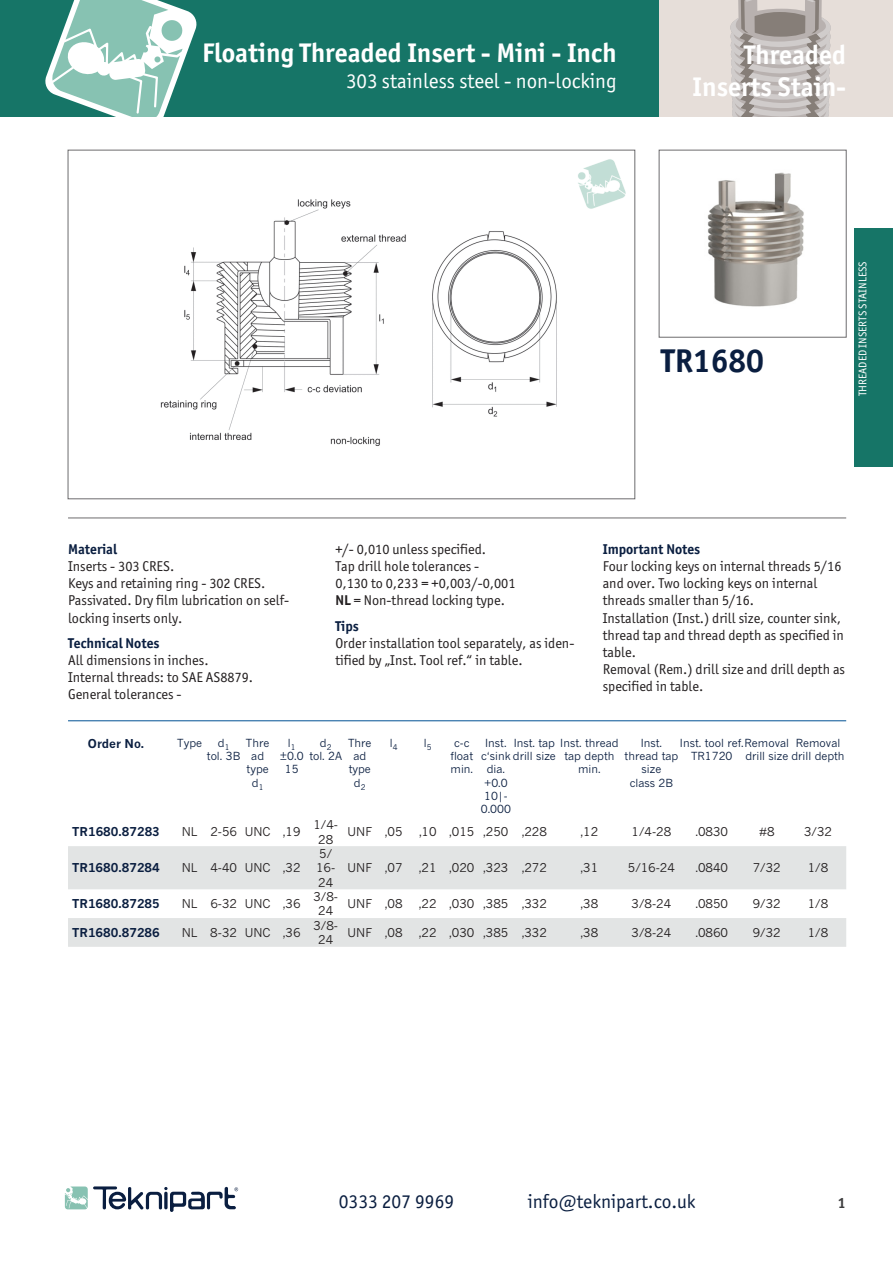
<style>
.page{position:relative;width:893px;height:1263px;background:#fff}
.page>*{position:absolute;margin:0;border:0;box-sizing:border-box;transform-origin:0 0}
.t1{font:700 33px "Officina Sans ITC Pro";color:#0a1e40}
.t2{font:700 27px/32.4px "Officina Sans ITC Pro";color:#fff;text-align:right}
.t3{font:21px "Officina Sans ITC Pro";color:#fff}
.t4{font:19.5px "Officina Sans ITC Pro";color:#0a1e40}
.t5{font:700 15px "Officina Sans ITC Pro";color:#3e3e3f}
.t6{font:14.25px/17.1px "Officina Sans ITC Pro";color:#231f20}
.t7{font:700 14.25px "Officina Sans ITC Pro";color:#0a1e40}
.t8{font:12px/14.4px "News Gothic MT Pro";color:#231f20;text-align:center}
.t9{font:700 12px "News Gothic MT Pro";color:#0a1e40}
.t10{font:11.25px "Officina Sans ITC Pro";color:#fff}
.t11{font:11.1px/13.2px "News Gothic MT Pro";color:#0a1e40;text-align:center}
.s1{font-weight:700}
</style>
<div class="page">
<div style="left:0;top:0;width:659px;height:116px;background:#167567"></div>
<svg style="left:45px;top:0;width:152px;height:116px"></svg>
<div style="left:659px;top:0;width:234px;height:116px;background:#e6ded9"></div>
<svg style="left:726px;top:0;width:109px;height:117px"></svg>
<div style="left:855px;top:228px;width:38px;height:200px;background:#167567"></div>
<div style="left:855px;top:428px;width:38px;height:38px;background:#167567"></div>
<svg style="left:68px;top:846px;width:778px;height:101px;fill:#e2e4e4"></svg>
<img style="left:160px;top:199px;width:397px;height:247px">
<img style="left:578px;top:159px;width:48px;height:50px">
<div style="left:659px;top:150px;width:187px;height:187px;border:1px solid #6d6c6e"></div>
<img style="left:707px;top:172px;width:97px;height:135px">
<svg style="left:64px;top:1185px;width:25px;height:25px"></svg>
<svg style="left:65px;top:1186px;width:173px;height:26px"></svg>
<hr style="left:68px;top:518px;width:778px;height:1px;background:#6d6c6e">
<hr style="left:68px;top:720px;width:778px;height:1px;background:#015194">
<h2 class="t2" style="left:202px;top:36px;width:416px">Floating Threaded Insert - Mini - Inch</h2>
<h3 class="t3" style="left:346px;top:69px;width:272px">303 stainless steel - non-locking</h3>
<h2 class="t2" style="left:693px;top:38px;width:155px">Threaded<br>Inserts Stain-</h2>
<h1 class="t1" style="left:661px;top:340px;width:104px">TR1680</h1>
<p class="t10" style="left:856px;top:396px;width:136px;rotate:-90deg">THREADED INSERTS STAINLESS</p>
<p class="t7" style="left:68px;top:540px;width:51px">Material</p>
<p class="t6" style="left:68px;top:558px;width:223px">Inserts - 303 CRES.<br>Keys and retaining ring - 302 CRES.<br>Passivated. Dry film lubrication on self&shy;locking inserts only.</p>
<p class="t7" style="left:68px;top:634px;width:93px">Technical Notes</p>
<p class="t6" style="left:68px;top:652px;width:187px">All dimensions in inches.<br>Internal threads: to SAE AS8879.<br>General tolerances -</p>
<p class="t6" style="left:335px;top:541px;width:182px">+/- 0,010 unless specified.<br>Tap drill hole tolerances -<br>0,130 to 0,233 = +0,003/-0,001<br><span class="s1">NL</span> = Non-thread locking type.</p>
<p class="t7" style="left:335px;top:617px;width:25px">Tips</p>
<p class="t6" style="left:335px;top:635px;width:239px">Order installation tool separately, as iden&shy;tified by „Inst. Tool ref.“ in table.</p>
<p class="t7" style="left:603px;top:540px;width:99px">Important Notes</p>
<p class="t6" style="left:603px;top:558px;width:244px">Four locking keys on internal threads 5/16 and over. Two locking keys on internal threads smaller than 5/16.<br>Installation (Inst.) drill size, counter sink, thread tap and thread depth as specified in table.<br>Removal (Rem.) drill size and drill depth as specified in table.</p>
<p class="t11" style="left:514px;top:736px;width:43px">Inst. tap</p>
<p class="t11" style="left:560px;top:736px;width:60px">Inst. thread tap depth min.</p>
<p class="t11" style="left:625px;top:736px;width:55px">Inst. thread tap size<br>class 2B</p>
<p class="t11" style="left:691px;top:736px;width:99px;text-align:left;text-indent:-11px">Inst. tool ref.Removal<br>TR1720</p>
<p class="t9" style="left:88px;top:736px;width:58px">Order No.</p>
<p class="t11" style="left:177px;top:736px;width:26px">Type</p>
<p class="t11" style="left:207px;top:736px;width:35px">d<sub>1<br></sub>tol. 3B</p>
<p class="t11" style="left:246px;top:736px;width:25px">Thre ad type d<sub>1</sub></p>
<p class="t11" style="left:280px;top:736px;width:25px">l<sub>1 </sub>±0.0<br>15</p>
<p class="t11" style="left:309px;top:736px;width:34px">d<sub>2<br></sub>tol. 2A</p>
<p class="t11" style="left:348px;top:736px;width:25px">Thre ad type d<sub>2</sub></p>
<p class="t11" style="left:390px;top:736px;width:9px">l<sub>4</sub></p>
<p class="t11" style="left:424px;top:736px;width:9px">l<sub>5</sub></p>
<p class="t11" style="left:451px;top:736px;width:24px">c-c float min.</p>
<p class="t11" style="left:485px;top:736px;width:23px">Inst.</p>
<p class="t11" style="left:796px;top:736px;width:46px">Removal</p>
<p class="t11" style="left:481px;top:749px;width:76px">c‘sink drill size</p>
<p class="t11" style="left:487px;top:762px;width:20px">dia.</p>
<p class="t11" style="left:484px;top:776px;width:25px">+0.0</p>
<p class="t11" style="left:484px;top:789px;width:25px">10|-</p>
<p class="t11" style="left:481px;top:802px;width:32px">0.000</p>
<p class="t11" style="left:745px;top:749px;width:101px">drill size drill depth</p>
<p class="t9" style="left:72px;top:824px;width:89px">TR1680.87283</p>
<p class="t8" style="left:182px;top:824px;width:120px">NL 2-56 UNC ,19</p>
<p class="t8" style="left:313px;top:817px;width:26px">1/4-<br>28</p>
<p class="t8" style="left:348px;top:824px;width:57px">UNF ,05</p>
<p class="t8" style="left:419px;top:824px;width:129px">,10 ,015 ,250 ,228</p>
<p class="t8" style="left:581px;top:824px;width:19px">,12</p>
<p class="t8" style="left:632px;top:824px;width:41px">1/4-28</p>
<p class="t8" style="left:695px;top:824px;width:34px">.0830</p>
<p class="t8" style="left:759px;top:824px;width:17px">#8</p>
<p class="t8" style="left:804px;top:824px;width:29px">3/32</p>
<p class="t9" style="left:72px;top:860px;width:89px">TR1680.87284</p>
<p class="t8" style="left:182px;top:860px;width:120px">NL 4-40 UNC ,32</p>
<p class="t8" style="left:316px;top:846px;width:21px;text-align:left">5/<br>16-<br>24</p>
<p class="t8" style="left:348px;top:860px;width:57px">UNF ,07</p>
<p class="t8" style="left:419px;top:860px;width:129px">,21 ,020 ,323 ,272</p>
<p class="t8" style="left:581px;top:860px;width:19px">,31</p>
<p class="t8" style="left:628px;top:860px;width:49px">5/16-24</p>
<p class="t8" style="left:695px;top:860px;width:34px">.0840</p>
<p class="t8" style="left:753px;top:860px;width:29px">7/32</p>
<p class="t8" style="left:808px;top:860px;width:22px">1/8</p>
<p class="t9" style="left:72px;top:896px;width:89px">TR1680.87285</p>
<p class="t8" style="left:182px;top:896px;width:120px">NL 6-32 UNC ,36</p>
<p class="t8" style="left:313px;top:889px;width:26px">3/8-<br>24</p>
<p class="t8" style="left:348px;top:896px;width:57px">UNF ,08</p>
<p class="t8" style="left:419px;top:896px;width:129px">,22 ,030 ,385 ,332</p>
<p class="t8" style="left:581px;top:896px;width:19px">,38</p>
<p class="t8" style="left:632px;top:896px;width:41px">3/8-24</p>
<p class="t8" style="left:695px;top:896px;width:34px">.0850</p>
<p class="t8" style="left:753px;top:896px;width:29px">9/32</p>
<p class="t8" style="left:808px;top:896px;width:22px">1/8</p>
<p class="t9" style="left:72px;top:925px;width:89px">TR1680.87286</p>
<p class="t8" style="left:182px;top:925px;width:120px">NL 8-32 UNC ,36</p>
<p class="t8" style="left:313px;top:918px;width:26px">3/8-<br>24</p>
<p class="t8" style="left:347px;top:925px;width:57px">UNF ,08</p>
<p class="t8" style="left:419px;top:925px;width:129px">,22 ,030 ,385 ,332</p>
<p class="t8" style="left:581px;top:925px;width:19px">,38</p>
<p class="t8" style="left:632px;top:925px;width:41px">3/8-24</p>
<p class="t8" style="left:695px;top:925px;width:34px">.0860</p>
<p class="t8" style="left:753px;top:925px;width:29px">9/32</p>
<p class="t8" style="left:808px;top:925px;width:22px">1/8</p>
<h3 class="t4" style="left:339px;top:1189px;width:117px">0333 207 9969</h3>
<h3 class="t4" style="left:528px;top:1189px;width:169px">info@teknipart.co.uk</h3>
<p class="t5" style="left:838px;top:1193px;width:10px">1</p>
</div>
